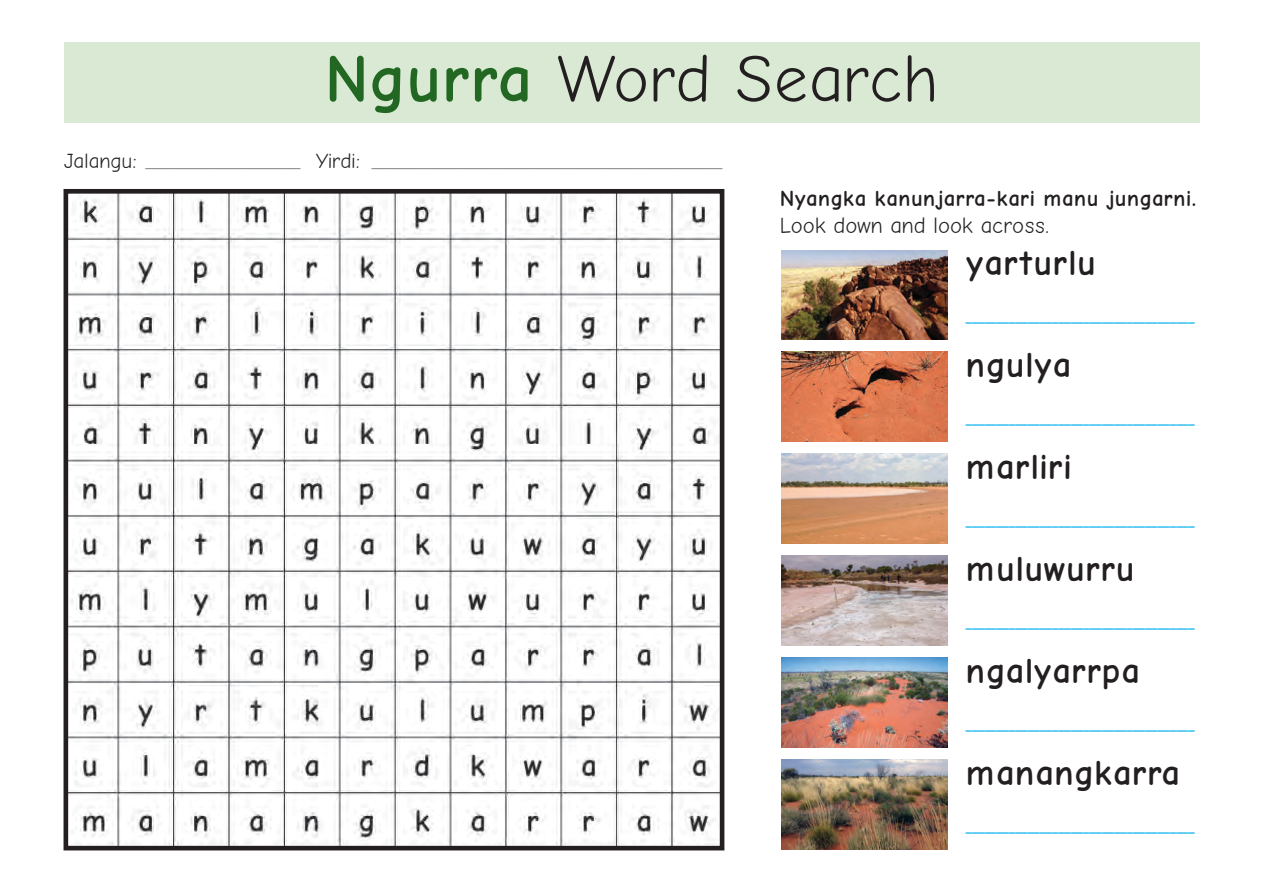
<style>
.page{position:relative;width:1263px;height:893px;background:#fff}
.page>*{position:absolute;margin:0;border:0;box-sizing:border-box;transform-origin:0 0}
.t1{font:67.5px "Comic Neue";color:#231f20}
.t2{font:700 36px "Comic Neue";color:#231f20}
.t3{font:700 22.5px/27px "Comic Neue";color:#231f20}
.t4{font:21px "Comic Neue";color:#949698}
.t5{font:700 12px "Comic Neue";color:#00aeef}
.s1{font-weight:700;color:#226722}
.s2{color:#231f20}
.s3{font-weight:400}
</style>
<div class="page">
<img style="left:70px;top:195px;width:648px;height:649px">
<div style="left:64px;top:189px;width:660px;height:661px;border:5px solid #231f20"></div>
<img style="left:781px;top:250px;width:166px;height:90px">
<img style="left:781px;top:351px;width:166px;height:91px">
<img style="left:781px;top:453px;width:166px;height:91px">
<img style="left:781px;top:555px;width:166px;height:91px">
<img style="left:781px;top:658px;width:166px;height:90px">
<img style="left:781px;top:760px;width:166px;height:90px">
<div style="left:64px;top:43px;width:1135px;height:80px;background:#d9e9d3"></div>
<p class="t1" style="left:326px;top:38px;width:613px"><span class="s1">Ngurra</span> Word Search</p>
<p class="t4" style="left:64px;top:148px;width:660px"><span class="s2">Jalangu:</span> _______________ <span class="s2">Yirdi:</span> __________________________________</p>
<p class="t3" style="left:780px;top:184px;width:418px">Nyangka kanunjarra-kari manu jungarni.<br><span class="s3">Look down and look across.</span></p>
<p class="t2" style="left:966px;top:241px;width:132px">yarturlu</p>
<p class="t5" style="left:966px;top:311px;width:231px">_____________________________________</p>
<p class="t2" style="left:966px;top:343px;width:107px">ngulya</p>
<p class="t5" style="left:966px;top:413px;width:231px">_____________________________________</p>
<p class="t2" style="left:966px;top:445px;width:108px">marliri</p>
<p class="t5" style="left:966px;top:515px;width:231px">_____________________________________</p>
<p class="t2" style="left:966px;top:547px;width:171px">muluwurru</p>
<p class="t5" style="left:966px;top:618px;width:231px">_____________________________________</p>
<p class="t2" style="left:966px;top:649px;width:176px">ngalyarrpa</p>
<p class="t5" style="left:966px;top:720px;width:231px">_____________________________________</p>
<p class="t2" style="left:966px;top:751px;width:216px">manangkarra</p>
<p class="t5" style="left:966px;top:822px;width:231px">_____________________________________</p>
</div>
